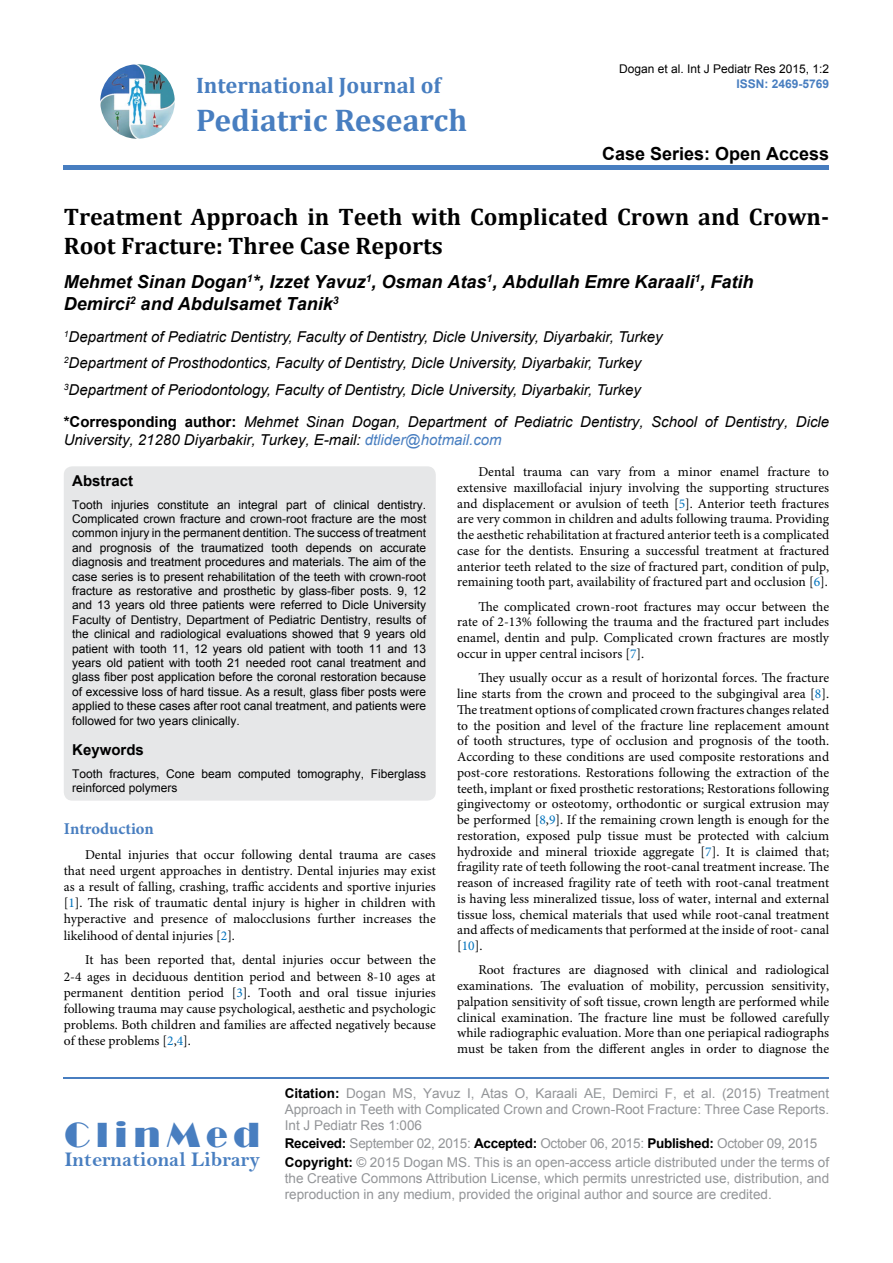
<style>
.page{position:relative;width:893px;height:1263px;background:#fff}
.page>*{position:absolute;margin:0;border:0;box-sizing:border-box;transform-origin:0 0}
.t1{font:36px "Broadway";letter-spacing:.16em;color:#487ec0}
.t2{font:700 31.5px "Cambria";color:#487ec0}
.t3{font:700 24px/28.8px "Cambria";color:#000}
.t4{font:700 22.5px "Cambria";color:#487ec0}
.t5{font:21px "Bell MT Bold";color:#487ec0}
.t6{font:italic 700 18px/21.6px "Arial";color:#000}
.t7{font:700 18px "Arial";color:#000}
.t8{font:700 16.5px "Minion Pro";color:#487ec0}
.t9{font:italic 15px/26.5px "Arial";color:#000}
.t10{font:700 15px "Arial";color:#000}
.t11{font:13.5px/15.8px "Minion Pro";color:#000;text-align:justify}
.t12{font:13.5px/16.2px "Arial";color:#939598}
.t13{font:12px/14.4px "Arial";color:#000;text-align:justify}
.t14{font:700 12px "Arial";color:#487ec0}
.s1{font-weight:700;font-style:normal}
.s2{color:#487ec0}
.s3{color:#0072bc}
.s4{font-weight:700;color:#000}
</style>
<div class="page">
<img style="left:100px;top:64px;width:75px;height:75px;border-radius:37px">
<div style="left:64px;top:165px;width:765px;height:5px;background:#487ec0"></div>
<hr style="left:64px;top:1077px;width:765px;height:2px;background:#487ec0">
<div style="left:64px;top:466px;width:372px;height:335px;background:#e6e7e8;border-radius:9px"></div>
<h3 class="t4" style="left:196px;top:70px;width:246px">International Journal of</h3>
<h2 class="t2" style="left:196px;top:98px;width:273px">Pediatric Research</h2>
<p class="t13" style="left:619px;top:61px;width:212px">Dogan et al. Int J Pediatr Res 2015, 1:2</p>
<p class="t14" style="left:736px;top:75px;width:94px">ISSN: 2469-5769</p>
<h3 class="t7" style="left:602px;top:141px;width:229px">Case Series: Open Access</h3>
<h3 class="t3" style="left:64px;top:202px;width:767px">Treatment Approach in Teeth with Complicated Crown and Crown-<br>Root Fracture: Three Case Reports</h3>
<h3 class="t6" style="left:64px;top:271px;width:691px">Mehmet Sinan Dogan<sup>1</sup>*, Izzet Yavuz<sup>1</sup>, Osman Atas<sup>1</sup>, Abdullah Emre Karaali<sup>1</sup>, Fatih<br>Demirci<sup>2</sup> and Abdulsamet Tanik<sup>3</sup></h3>
<p class="t9" style="left:64px;top:324px;width:600px"><sup>1</sup>Department of Pediatric Dentistry, Faculty of Dentistry, Dicle University, Diyarbakir, Turkey<br><sup>2</sup>Department of Prosthodontics, Faculty of Dentistry, Dicle University, Diyarbakir, Turkey<br><sup>3</sup>Department of Periodontology, Faculty of Dentistry, Dicle University, Diyarbakir, Turkey</p>
<p class="t9" style="left:64px;top:413px;width:767px;line-height:18px"><span class="s1">*Corresponding author:</span> Mehmet Sinan Dogan, Department of Pediatric Dentistry, School of Dentistry, Dicle<br>University, 21280 Diyarbakir, Turkey, E-mail: <span class="s2">dtlider@hotmail.com</span></p>
<p class="t11" style="left:457px;top:464px;width:374px;text-indent:21px">Dental trauma can vary from a minor enamel fracture to extensive maxillofacial injury involving the supporting structures and displacement or avulsion of teeth [<span class="s3">5</span>]. Anterior teeth fractures are very common in children and adults following trauma. Providing the aesthetic rehabilitation at fractured anterior teeth is a complicated case for the dentists. Ensuring a successful treatment at fractured anterior teeth related to the size of fractured part, condition of pulp, remaining tooth part, availability of fractured part and occlusion [<span class="s3">6</span>].</p>
<p class="t11" style="left:457px;top:599px;width:374px;text-indent:21px">The complicated crown-root fractures may occur between the rate of 2-13% following the trauma and the fractured part includes enamel, dentin and pulp. Complicated crown fractures are mostly occur in upper central incisors [<span class="s3">7</span>].</p>
<p class="t11" style="left:457px;top:670px;width:374px;text-indent:21px">They usually occur as a result of horizontal forces. The fracture line starts from the crown and proceed to the subgingival area [<span class="s3">8</span>].<br>The treatment options of complicated crown fractures changes related to the position and level of the fracture line replacement amount of tooth structures, type of occlusion and prognosis of the tooth.<br>According to these conditions are used composite restorations and post-core restorations. Restorations following the extraction of the teeth, implant or fixed prosthetic restorations; Restorations following gingivectomy or osteotomy, orthodontic or surgical extrusion may be performed [<span class="s3">8</span>,<span class="s3">9</span>]. If the remaining crown length is enough for the restoration, exposed pulp tissue must be protected with calcium hydroxide and mineral trioxide aggregate [<span class="s3">7</span>]. It is claimed that; fragility rate of teeth following the root-canal treatment increase. The reason of increased fragility rate of teeth with root-canal treatment is having less mineralized tissue, loss of water, internal and external tissue loss, chemical materials that used while root-canal treatment and affects of medicaments that performed at the inside of root- canal [<span class="s3">10</span>].</p>
<p class="t11" style="left:457px;top:962px;width:374px;text-indent:21px">Root fractures are diagnosed with clinical and radiological examinations. The evaluation of mobility, percussion sensitivity, palpation sensitivity of soft tissue, crown length are performed while clinical examination. The fracture line must be followed carefully while radiographic evaluation. More than one periapical radiographs must be taken from the different angles in order to diagnose the</p>
<p class="t10" style="left:72px;top:470px;width:62px">Abstract</p>
<p class="t13" style="left:72px;top:497px;width:356px">Tooth injuries constitute an integral part of clinical dentistry.<br>Complicated crown fracture and crown-root fracture are the most common injury in the permanent dentition. The success of treatment and prognosis of the traumatized tooth depends on accurate diagnosis and treatment procedures and materials. The aim of the case series is to present rehabilitation of the teeth with crown-root fracture as restorative and prosthetic by glass-fiber posts. 9, 12 and 13 years old three patients were referred to Dicle University Faculty of Dentistry, Department of Pediatric Dentistry, results of the clinical and radiological evaluations showed that 9 years old patient with tooth 11, 12 years old patient with tooth 11 and 13 years old patient with tooth 21 needed root canal treatment and glass fiber post application before the coronal restoration because of excessive loss of hard tissue. As a result, glass fiber posts were applied to these cases after root canal treatment, and patients were followed for two years clinically.</p>
<p class="t10" style="left:72px;top:739px;width:73px">Keywords</p>
<p class="t13" style="left:72px;top:766px;width:355px">Tooth fractures, Cone beam computed tomography, Fiberglass reinforced polymers</p>
<p class="t8" style="left:64px;top:817px;width:92px">Introduction</p>
<p class="t11" style="left:64px;top:846px;width:374px;line-height:16.2px;text-indent:21px">Dental injuries that occur following dental trauma are cases that need urgent approaches in dentistry. Dental injuries may exist as a result of falling, crashing, traffic accidents and sportive injuries [<span class="s3">1</span>]. The risk of traumatic dental injury is higher in children with hyperactive and presence of malocclusions further increases the likelihood of dental injuries [<span class="s3">2</span>].</p>
<p class="t11" style="left:64px;top:952px;width:374px;line-height:16.2px;text-indent:21px">It has been reported that, dental injuries occur between the 2-4 ages in deciduous dentition period and between 8-10 ages at permanent dentition period [<span class="s3">3</span>]. Tooth and oral tissue injuries following trauma may cause psychological, aesthetic and psychologic problems. Both children and families are affected negatively because of these problems [<span class="s3">2</span>,<span class="s3">4</span>].</p>
<h1 class="t1" style="left:64px;top:1113px;width:197px">ClinMed</h1>
<h3 class="t5" style="left:64px;top:1147px;width:197px">International Library</h3>
<p class="t12" style="left:285px;top:1085px;width:546px;text-align:justify"><span class="s4">Citation:</span> Dogan MS, Yavuz I, Atas O, Karaali AE, Demirci F, et al. (2015) Treatment Approach in Teeth with Complicated Crown and Crown-Root Fracture: Three Case Reports.<br>Int J Pediatr Res 1:006</p>
<p class="t12" style="left:285px;top:1134px;width:546px;line-height:18.3px"><span class="s4">Received:</span> September 02, 2015: <span class="s4">Accepted:</span> October 06, 2015: <span class="s4">Published:</span> October 09, 2015<br><span class="s4">Copyright:</span> © 2015 Dogan MS. This is an open-access article distributed under the terms of</p>
<p class="t12" style="left:285px;top:1170px;width:546px">the Creative Commons Attribution License, which permits unrestricted use, distribution, and reproduction in any medium, provided the original author and source are credited.</p>
</div>
